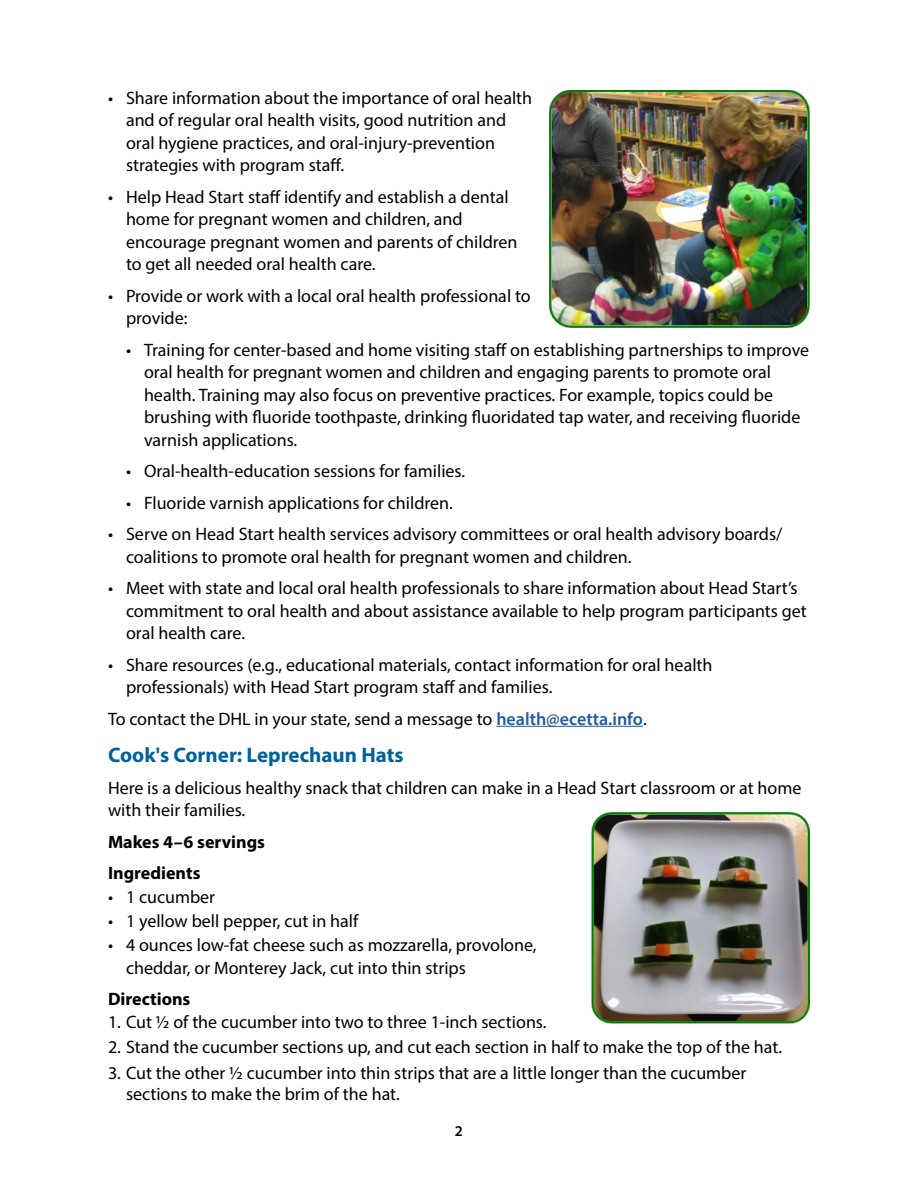
<style>
.page{position:relative;width:918px;height:1188px;background:#fff}
.page>*{position:absolute;margin:0;border:0;box-sizing:border-box;transform-origin:0 0}
.Heading_1{font:700 21px "Myriad Pro";color:#00629a}
.Body_text{font:18px/22.5px "Myriad Pro";color:#000}
.Body_text_2{font:18px "Myriad Pro";color:#000}
.Body_text-2{font:700 18px "Myriad Pro";color:#000}
.t1{font:600 15px "Myriad Pro";color:#000}
.s1{font-weight:600;color:#215e9e}
</style>
<div class="page">
<hr style="left:496px;top:726px;width:147px;height:1px;background:#215e9e">
<img style="left:550px;top:90px;width:260px;height:237px">
<img style="left:591px;top:812px;width:219px;height:212px">
<p class="Body_text" style="left:126px;top:86px;width:408px;text-indent:-18px">• Share information about the importance of oral health and of regular oral health visits, good nutrition and oral hygiene practices, and oral-injury-prevention strategies with program staff.</p>
<p class="Body_text" style="left:126px;top:185px;width:393px;text-indent:-18px">• Help Head Start staff identify and establish a dental home for pregnant women and children, and encourage pregnant women and parents of children to get all needed oral health care.</p>
<p class="Body_text" style="left:126px;top:284px;width:406px;text-indent:-18px">• Provide or work with a local oral health professional to provide:</p>
<p class="Body_text" style="left:144px;top:338px;width:667px;text-indent:-18px">• Training for center-based and home visiting staff on establishing partnerships to improve oral health for pregnant women and children and engaging parents to promote oral health. Training may also focus on preventive practices. For example, topics could be brushing with fluoride toothpaste, drinking fluoridated tap water, and receiving fluoride varnish applications.</p>
<p class="Body_text" style="left:126px;top:459px;width:341px">• Oral-health-education sessions for families.</p>
<p class="Body_text" style="left:126px;top:491px;width:329px">• Fluoride varnish applications for children.</p>
<p class="Body_text" style="left:126px;top:522px;width:658px;text-indent:-18px">• Serve on Head Start health services advisory committees or oral health advisory boards/ coalitions to promote oral health for pregnant women and children.</p>
<p class="Body_text" style="left:126px;top:576px;width:682px;text-indent:-18px">• Meet with state and local oral health professionals to share information about Head Start’s commitment to oral health and about assistance available to help program participants get oral health care.</p>
<p class="Body_text" style="left:126px;top:653px;width:588px;text-indent:-18px">• Share resources (e.g., educational materials, contact information for oral health professionals) with Head Start program staff and families.</p>
<p class="Body_text_2" style="left:108px;top:707px;width:540px">To contact the DHL in your state, send a message to <span class="s1">health@ecetta.info</span>.</p>
<h1 class="Heading_1" style="left:108px;top:741px;width:297px">Cook's Corner: Leprechaun Hats</h1>
<p class="Body_text" style="left:108px;top:776px;width:695px">Here is a delicious healthy snack that children can make in a Head Start classroom or at home with their families.</p>
<p class="Body_text-2" style="left:108px;top:830px;width:159px">Makes 4–6 servings</p>
<p class="Body_text-2" style="left:108px;top:861px;width:94px">Ingredients</p>
<p class="Body_text" style="left:108px;top:885px;width:109px">• 1 cucumber</p>
<p class="Body_text" style="left:108px;top:909px;width:252px">• 1 yellow bell pepper, cut in half</p>
<p class="Body_text" style="left:126px;top:933px;width:412px;text-indent:-18px">• 4 ounces low-fat cheese such as mozzarella, provolone, cheddar, or Monterey Jack, cut into thin strips</p>
<p class="Body_text-2" style="left:108px;top:987px;width:84px">Directions</p>
<p class="Body_text" style="left:108px;top:1010px;width:440px">1. Cut ½ of the cucumber into two to three 1-inch sections.</p>
<p class="Body_text" style="left:108px;top:1035px;width:676px">2. Stand the cucumber sections up, and cut each section in half to make the top of the hat.</p>
<p class="Body_text" style="left:126px;top:1062px;width:622px;line-height:21px;text-indent:-18px">3. Cut the other ½ cucumber into thin strips that are a little longer than the cucumber sections to make the brim of the hat.</p>
<p class="t1" style="left:455px;top:1122px;width:10px">2</p>
</div>
